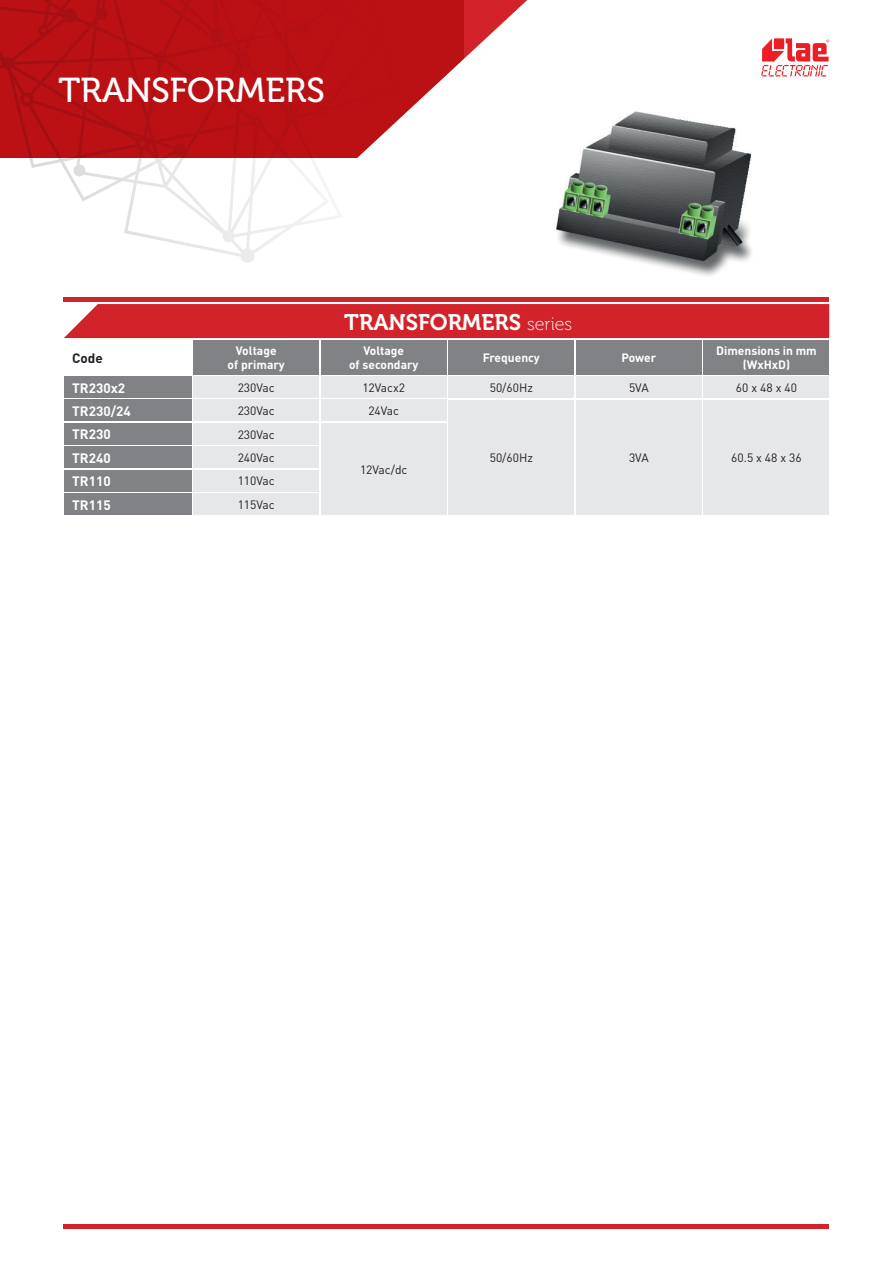
<style>
.page{position:relative;width:893px;height:1263px;background:#fff}
.page>*{position:absolute;margin:0;border:0;box-sizing:border-box;transform-origin:0 0}
.t1{font:34.5px "Museo 500";color:#fff}
.t2{font:22.5px "Museo 700";color:#fff}
.t3{font:700 13.5px "DIN";color:#fff}
.t4{font:700 13.5px "DIN";color:#231f20}
.t5{font:12px "DIN";color:#231f20}
.t6{font:700 12px/13.5px "DIN";color:#fff;text-align:center}
.s1{font-family:"Museo 100";font-size:18px}
</style>
<div class="page">
<svg style="left:0;top:0;width:352px;height:263px"></svg>
<svg style="left:352px;top:0;width:175px;height:158px"></svg>
<hr style="left:64px;top:1225px;width:765px;height:4px;background:#d2222a">
<hr style="left:64px;top:298px;width:765px;height:4px;background:#d2222a">
<img style="left:513px;top:104px;width:239px;height:172px">
<svg style="left:761px;top:38px;width:68px;height:39px"></svg>
<div style="left:64px;top:304px;width:765px;height:34px;background:#d2222a"></div>
<div style="left:64px;top:376px;width:127px;height:22px;background:#808285"></div>
<div style="left:193px;top:376px;width:126px;height:22px;background:#e6e7e9"></div>
<div style="left:321px;top:376px;width:125px;height:22px;background:#e6e7e9"></div>
<div style="left:449px;top:376px;width:125px;height:22px;background:#e6e7e9"></div>
<div style="left:576px;top:376px;width:126px;height:22px;background:#e6e7e9"></div>
<div style="left:704px;top:376px;width:125px;height:22px;background:#e6e7e9"></div>
<div style="left:193px;top:340px;width:126px;height:34px;background:#808285"></div>
<div style="left:321px;top:340px;width:125px;height:34px;background:#808285"></div>
<div style="left:449px;top:340px;width:125px;height:34px;background:#808285"></div>
<div style="left:576px;top:340px;width:126px;height:34px;background:#808285"></div>
<div style="left:704px;top:340px;width:125px;height:34px;background:#808285"></div>
<div style="left:64px;top:400px;width:127px;height:21px;background:#808285"></div>
<div style="left:193px;top:400px;width:126px;height:21px;background:#e6e7e9"></div>
<div style="left:321px;top:400px;width:125px;height:21px;background:#e6e7e9"></div>
<div style="left:449px;top:400px;width:125px;height:114px;background:#e6e7e9"></div>
<div style="left:576px;top:400px;width:126px;height:114px;background:#e6e7e9"></div>
<div style="left:704px;top:400px;width:125px;height:114px;background:#e6e7e9"></div>
<div style="left:64px;top:423px;width:127px;height:21px;background:#808285"></div>
<div style="left:193px;top:423px;width:126px;height:21px;background:#e6e7e9"></div>
<div style="left:321px;top:423px;width:125px;height:91px;background:#e6e7e9"></div>
<div style="left:64px;top:446px;width:127px;height:22px;background:#808285"></div>
<div style="left:193px;top:446px;width:126px;height:22px;background:#e6e7e9"></div>
<div style="left:64px;top:470px;width:127px;height:21px;background:#808285"></div>
<div style="left:193px;top:470px;width:126px;height:21px;background:#e6e7e9"></div>
<div style="left:64px;top:493px;width:127px;height:21px;background:#808285"></div>
<div style="left:193px;top:493px;width:126px;height:21px;background:#e6e7e9"></div>
<h1 class="t1" style="left:58px;top:72px;width:268px">TRANSFORMERS</h1>
<h2 class="t2" style="left:344px;top:309px;width:230px">TRANSFORMERS <span class="s1">series</span></h2>
<p class="t4" style="left:72px;top:349px;width:32px">Code</p>
<p class="t3" style="left:72px;top:379px;width:54px">TR230x2</p>
<p class="t6" style="left:228px;top:344px;width:59px">Voltage<br>of primary</p>
<p class="t6" style="left:349px;top:344px;width:71px">Voltage<br>of secondary</p>
<p class="t6" style="left:483px;top:351px;width:59px">Frequency</p>
<p class="t6" style="left:621px;top:351px;width:36px">Power</p>
<p class="t6" style="left:716px;top:344px;width:102px">Dimensions in mm (WxHxD)</p>
<p class="t5" style="left:238px;top:380px;width:39px">230Vac</p>
<p class="t5" style="left:362px;top:380px;width:44px">12Vacx2</p>
<p class="t5" style="left:490px;top:380px;width:45px">50/60Hz</p>
<p class="t5" style="left:629px;top:380px;width:21px">5VA</p>
<p class="t5" style="left:736px;top:380px;width:63px">60 x 48 x 40</p>
<p class="t3" style="left:72px;top:402px;width:60px">TR230/24</p>
<p class="t5" style="left:238px;top:403px;width:39px">230Vac</p>
<p class="t5" style="left:368px;top:403px;width:32px">24Vac</p>
<p class="t3" style="left:72px;top:426px;width:40px">TR230</p>
<p class="t5" style="left:238px;top:427px;width:39px">230Vac</p>
<p class="t3" style="left:72px;top:449px;width:40px">TR240</p>
<p class="t5" style="left:238px;top:450px;width:39px">240Vac</p>
<p class="t3" style="left:72px;top:472px;width:40px">TR110</p>
<p class="t5" style="left:238px;top:474px;width:39px">110Vac</p>
<p class="t3" style="left:72px;top:496px;width:40px">TR115</p>
<p class="t5" style="left:238px;top:497px;width:39px">115Vac</p>
<p class="t5" style="left:360px;top:462px;width:49px">12Vac/dc</p>
<p class="t5" style="left:490px;top:450px;width:45px">50/60Hz</p>
<p class="t5" style="left:629px;top:450px;width:21px">3VA</p>
<p class="t5" style="left:731px;top:450px;width:72px">60.5 x 48 x 36</p>
</div>
